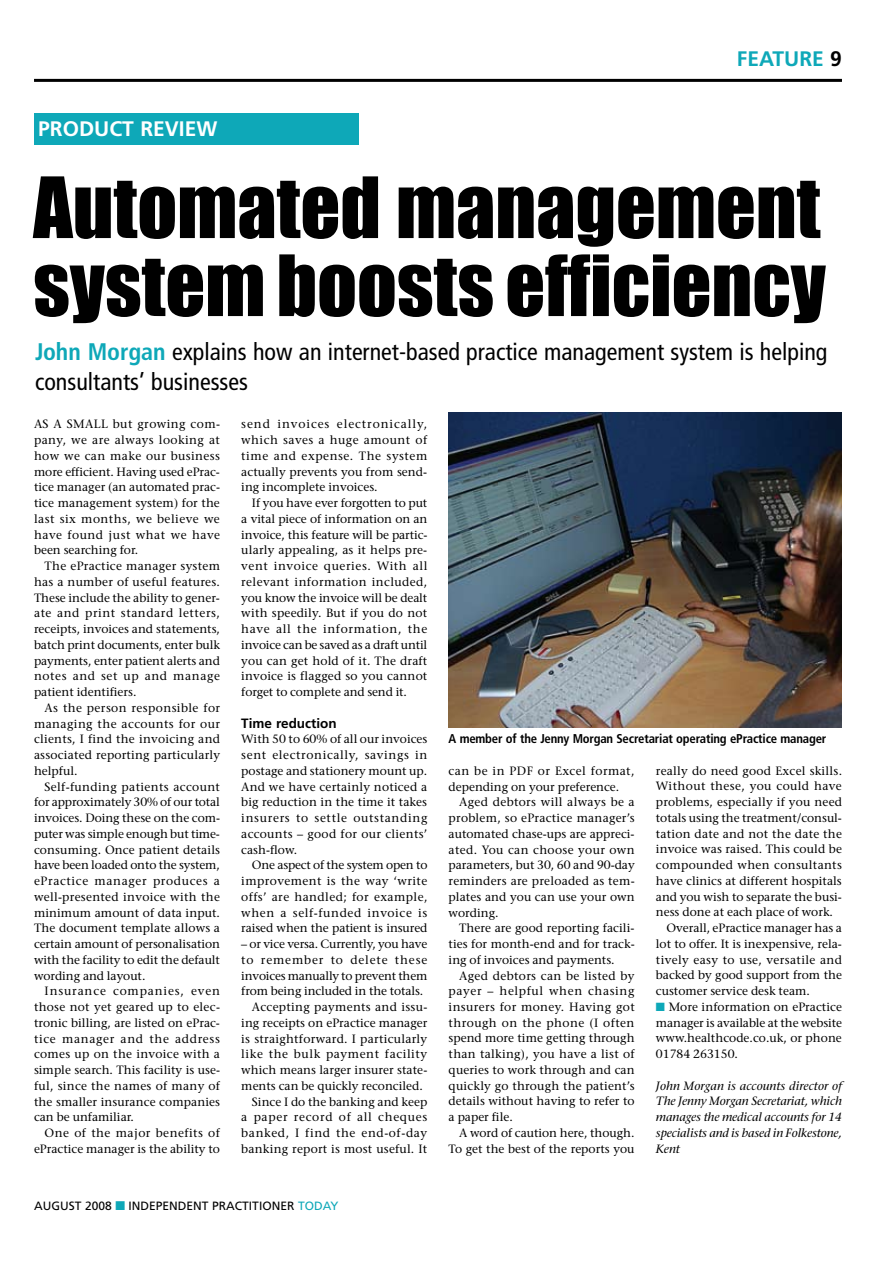
<style>
.page{position:relative;width:893px;height:1263px;background:#fff}
.page>*{position:absolute;margin:0;border:0;box-sizing:border-box;transform-origin:0 0}
.t1{font:78px/78px "Impact";color:#000}
.t2{font:condensed 24px/30px "Frutiger";color:#000}
.t3{font:700 21px "Frutiger";color:#fff}
.t4{font:700 21px "Frutiger";color:#0ea8b8}
.t5{font:700 13.5px "Frutiger";color:#000}
.t6{font:700 condensed 12.75px "Frutiger";letter-spacing:-.015em;color:#000}
.t7{font:12px/15.8px "Stone Serif";letter-spacing:.005em;color:#000;text-align:justify}
.t8{font:italic 12px/15.8px "Stone Serif";letter-spacing:-.01em;color:#000;text-align:justify}
.t9{font:12px "Stone Serif";letter-spacing:-.015em;color:#000}
.t10{font:12px "Stone Serif";letter-spacing:.03em;color:#000}
.t11{font:12px "Stone Serif";letter-spacing:.025em;color:#000}
.t12{font:12px "Frutiger";color:#000}
.t13{font:12px "Stone Serif";letter-spacing:.045em;color:#000}
.t14{font:12px "Stone Serif";letter-spacing:.05em;color:#000}
.t15{font:12px "Stone Serif";letter-spacing:.055em;color:#000}
.t16{font:12px "Stone Serif";letter-spacing:.065em;color:#000}
.s1{color:#000}
.s2{font-weight:700;color:#0ea8b8}
.s3{color:#0ea8b8}
</style>
<div class="page">
<hr style="left:34px;top:79px;width:808px;height:3px;background:#000">
<div style="left:34px;top:113px;width:325px;height:32px;background:#0ea8b8"></div>
<img style="left:449px;top:413px;width:393px;height:315px">
<h3 class="t3" style="left:38px;top:117px;width:181px">PRODUCT REVIEW</h3>
<h3 class="t4" style="left:737px;top:46px;width:107px">FEATURE <span class="s1">9</span></h3>
<h1 class="t1" style="left:33px;top:168px;width:794px">Automated management system boosts efficiency</h1>
<h2 class="t2" style="left:35px;top:337px;width:794px"><span class="s2">John Morgan</span> explains how an internet-based practice management system is helping consultants’ businesses</h2>
<p class="t7" style="left:241px;top:416px;width:188px">send invoices electronically, which saves a huge amount of time and expense. The system actually prevents you from send&shy;ing incomplete invoices.</p>
<p class="t7" style="left:241px;top:495px;width:188px;text-indent:11px">If you have ever forgotten to put a vital piece of information on an invoice, this feature will be partic&shy;ularly appealing, as it helps pre&shy;vent invoice queries. With all relevant information included, you know the invoice will be dealt with speedily. But if you do not have all the information, the invoice can be saved as a draft until you can get hold of it. The draft invoice is flagged so you cannot forget to complete and send it.</p>
<p class="t5" style="left:241px;top:715px;width:97px">TIME REDUCTION</p>
<p class="t7" style="left:241px;top:731px;width:188px">With 50 to 60% of all our invoices sent electronically, savings in postage and stationery mount up.<br>And we have certainly noticed a big reduction in the time it takes insurers to settle outstanding accounts – good for our clients’ cash-flow.</p>
<p class="t7" style="left:241px;top:857px;width:188px;text-indent:11px">One aspect of the system open to improvement is the way ‘write offs’ are handled; for example, when a self-funded invoice is raised when the patient is insured</p>
<p class="t9" style="left:241px;top:937px;width:188px">– or vice versa. Currently, you have</p>
<p class="t16" style="left:241px;top:952px;width:187px">to remember to delete these</p>
<p class="t9" style="left:241px;top:968px;width:188px">invoices manually to prevent them</p>
<p class="t7" style="left:241px;top:983px;width:183px">from being included in the totals.</p>
<p class="t11" style="left:252px;top:1000px;width:177px">Accepting payments and issu-</p>
<p class="t7" style="left:241px;top:1015px;width:188px">ing receipts on ePractice manager</p>
<p class="t7" style="left:241px;top:1030px;width:187px">is straightforward. I particularly</p>
<p class="t13" style="left:241px;top:1047px;width:187px">like the bulk payment facility</p>
<p class="t7" style="left:241px;top:1062px;width:188px">which means larger insurer state-</p>
<p class="t7" style="left:241px;top:1078px;width:183px">ments can be quickly reconciled.</p>
<p class="t7" style="left:252px;top:1093px;width:177px">Since I do the banking and keep</p>
<p class="t15" style="left:241px;top:1110px;width:188px">a paper record of all cheques</p>
<p class="t14" style="left:241px;top:1126px;width:187px">banked, I find the end-of-day</p>
<p class="t7" style="left:241px;top:1141px;width:187px">banking report is most useful. It</p>
<p class="t7" style="left:34px;top:416px;width:188px">As a small but growing com&shy;pany, we are always looking at how we can make our business more efficient. Having used ePrac&shy;tice manager (an automated prac&shy;tice management system) for the last six months, we believe we have found just what we have been searching for.</p>
<p class="t7" style="left:34px;top:558px;width:188px;text-indent:11px">The ePractice manager system has a number of useful features.<br>These include the ability to gener&shy;ate and print standard letters, receipts, invoices and statements, batch print documents, enter bulk payments, enter patient alerts and notes and set up and manage patient identifiers.</p>
<p class="t7" style="left:34px;top:700px;width:188px;text-indent:11px">As the person responsible for managing the accounts for our clients, I find the invoicing and associated reporting particularly helpful.</p>
<p class="t7" style="left:34px;top:778px;width:188px;text-indent:11px">Self-funding patients account for approximately 30% of our total invoices. Doing these on the com&shy;puter was simple enough but time&shy;consuming. Once patient details have been loaded onto the system, ePractice manager produces a well-presented invoice with the minimum amount of data input.<br>The document template allows a certain amount of personalisation with the facility to edit the default wording and layout.</p>
<p class="t7" style="left:34px;top:983px;width:188px;text-indent:11px">Insurance companies, even those not yet geared up to elec&shy;tronic billing, are listed on ePrac&shy;tice manager and the address comes up on the invoice with a simple search. This facility is use&shy;ful, since the names of many of the smaller insurance companies can be unfamiliar.</p>
<p class="t7" style="left:34px;top:1125px;width:188px;text-align:right">One of the major benefits of ePractice manager is the ability to</p>
<p class="t6" style="left:449px;top:731px;width:379px">A member of the Jenny Morgan Secretariat operating ePractice manager</p>
<p class="t7" style="left:656px;top:763px;width:188px">really do need good Excel skills.</p>
<p class="t10" style="left:656px;top:779px;width:187px">Without these, you could have</p>
<p class="t7" style="left:656px;top:794px;width:188px">problems, especially if you need</p>
<p class="t7" style="left:656px;top:810px;width:187px">totals using the treatment/consul-</p>
<p class="t7" style="left:656px;top:826px;width:187px">tation date and not the date the</p>
<p class="t7" style="left:656px;top:841px;width:188px">invoice was raised. This could be</p>
<p class="t11" style="left:656px;top:858px;width:187px">compounded when consultants</p>
<p class="t7" style="left:656px;top:873px;width:187px">have clinics at different hospitals</p>
<p class="t7" style="left:656px;top:889px;width:187px">and you wish to separate the busi-</p>
<p class="t7" style="left:656px;top:904px;width:179px">ness done at each place of work.</p>
<p class="t7" style="left:667px;top:920px;width:177px">Overall, ePractice manager has a</p>
<p class="t7" style="left:656px;top:936px;width:187px">lot to offer. It is inexpensive, rela-</p>
<p class="t10" style="left:656px;top:952px;width:188px">tively easy to use, versatile and</p>
<p class="t7" style="left:656px;top:967px;width:188px">backed by good support from the</p>
<p class="t7" style="left:656px;top:983px;width:155px">customer service desk team.</p>
<p class="t7" style="left:656px;top:999px;width:188px"><span class="s3">■</span> More information on ePractice manager is available at the website www.healthcode.co.uk, or phone 01784 263150.</p>
<p class="t8" style="left:656px;top:1078px;width:188px">John Morgan is accounts director of The Jenny Morgan Secretariat, which manages the medical accounts for 14 specialists and is based in Folkestone, Kent</p>
<p class="t7" style="left:449px;top:763px;width:187px">can be in PDF or Excel format, depending on your preference.</p>
<p class="t7" style="left:449px;top:794px;width:188px;text-indent:11px">Aged debtors will always be a problem, so ePractice manager’s automated chase-ups are appreci&shy;ated. You can choose your own parameters, but 30, 60 and 90-day reminders are preloaded as tem&shy;plates and you can use your own wording.</p>
<p class="t7" style="left:449px;top:920px;width:188px;text-indent:11px">There are good reporting facili&shy;ties for month-end and for track&shy;ing of invoices and payments.</p>
<p class="t7" style="left:449px;top:967px;width:188px;text-indent:11px">Aged debtors can be listed by payer – helpful when chasing insurers for money. Having got through on the phone (I often spend more time getting through than talking), you have a list of queries to work through and can quickly go through the patient’s details without having to refer to a paper file.</p>
<p class="t7" style="left:449px;top:1125px;width:187px;text-align:right">A word of caution here, though.<br>To get the best of the reports you</p>
<p class="t12" style="left:34px;top:1199px;width:79px">AUGUST 2008</p>
<p class="t12" style="left:129px;top:1199px;width:211px">INDEPENDENT PRACTITIONER <span class="s3">TODAY</span></p>
</div>
